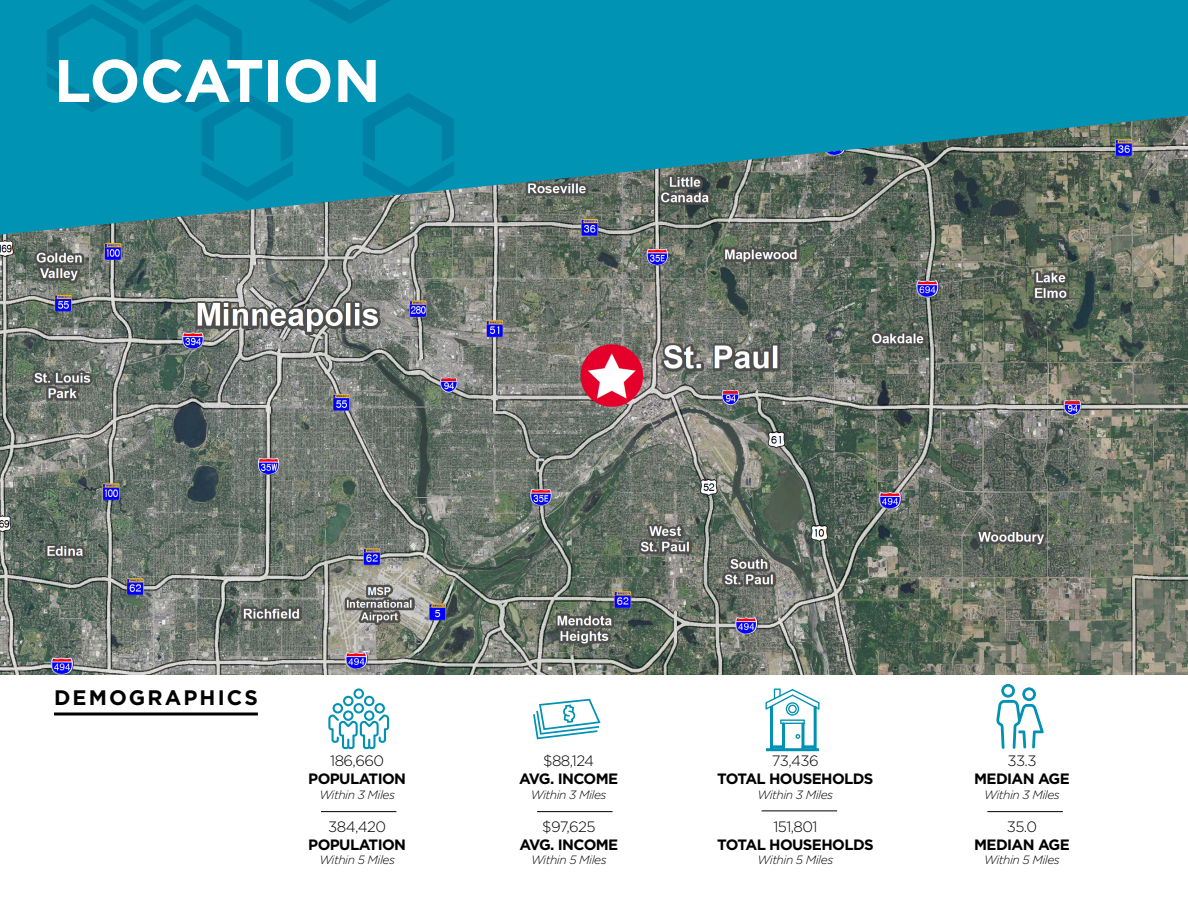
<style>
.page{position:relative;width:1188px;height:918px;background:#fff}
.page>*{position:absolute;margin:0;border:0;box-sizing:border-box;transform-origin:0 0}
.t1{font:700 60px "Gotham";letter-spacing:-.01em;color:#fff}
.t2{font:700 21px "Gotham";letter-spacing:.1em;color:#000}
.t3{font:700 15px "Gotham";letter-spacing:-.04em;color:#000}
.t4{font:300 15px "Gotham";letter-spacing:-.04em;color:#000}
.t5{font:italic 300 12px "Gotham";letter-spacing:-.04em;color:#000}
</style>
<div class="page">
<img style="left:0;top:236px;width:1188px;height:439px">
<svg style="left:0;top:0;width:1188px;height:236px;background:#22889b"></svg>
<svg style="left:363px;top:93px;width:91px;height:108px;background:#098cac"></svg>
<svg style="left:47px;top:0;width:246px;height:201px;background:#008eb0"></svg>
<svg style="left:304px;top:0;width:92px;height:24px;background:#008bae"></svg>
<svg style="left:54px;top:712px;width:204px;height:4px"></svg>
<svg style="left:328px;top:688px;width:61px;height:61px"></svg>
<hr style="left:321px;top:811px;width:75px;height:1px;background:#000">
<hr style="left:537px;top:811px;width:76px;height:1px;background:#000">
<hr style="left:762px;top:811px;width:75px;height:1px;background:#000">
<hr style="left:987px;top:811px;width:76px;height:1px;background:#000">
<svg style="left:996px;top:684px;width:48px;height:65px"></svg>
<svg style="left:765px;top:689px;width:54px;height:62px"></svg>
<svg style="left:533px;top:699px;width:68px;height:40px"></svg>
<h1 class="t1" style="left:54px;top:41px;width:328px">LOCATION</h1>
<h2 class="t2" style="left:54px;top:684px;width:205px">DEMOGRAPHICS</h2>
<p class="t4" style="left:330px;top:752px;width:55px">186,660</p>
<p class="t3" style="left:308px;top:769px;width:99px">POPULATION</p>
<p class="t5" style="left:319px;top:787px;width:77px">Within 3 Miles</p>
<p class="t4" style="left:328px;top:817px;width:59px">384,420</p>
<p class="t3" style="left:308px;top:834px;width:99px">POPULATION</p>
<p class="t5" style="left:319px;top:852px;width:77px">Within 5 Miles</p>
<p class="t4" style="left:543px;top:752px;width:52px">$88,124</p>
<p class="t3" style="left:519px;top:769px;width:100px">AVG. INCOME</p>
<p class="t5" style="left:531px;top:787px;width:77px">Within 3 Miles</p>
<p class="t4" style="left:542px;top:817px;width:55px">$97,625</p>
<p class="t3" style="left:519px;top:834px;width:100px">AVG. INCOME</p>
<p class="t5" style="left:531px;top:852px;width:77px">Within 5 Miles</p>
<p class="t4" style="left:772px;top:752px;width:48px">73,436</p>
<p class="t3" style="left:717px;top:769px;width:158px">TOTAL HOUSEHOLDS</p>
<p class="t5" style="left:758px;top:787px;width:77px">Within 3 Miles</p>
<p class="t4" style="left:773px;top:817px;width:46px">151,801</p>
<p class="t3" style="left:717px;top:834px;width:158px">TOTAL HOUSEHOLDS</p>
<p class="t5" style="left:758px;top:852px;width:77px">Within 5 Miles</p>
<p class="t4" style="left:1007px;top:752px;width:31px">33.3</p>
<p class="t3" style="left:974px;top:769px;width:97px">MEDIAN AGE</p>
<p class="t5" style="left:984px;top:787px;width:77px">Within 3 Miles</p>
<p class="t4" style="left:1007px;top:817px;width:32px">35.0</p>
<p class="t3" style="left:974px;top:834px;width:97px">MEDIAN AGE</p>
<p class="t5" style="left:984px;top:852px;width:77px">Within 5 Miles</p>
</div>
